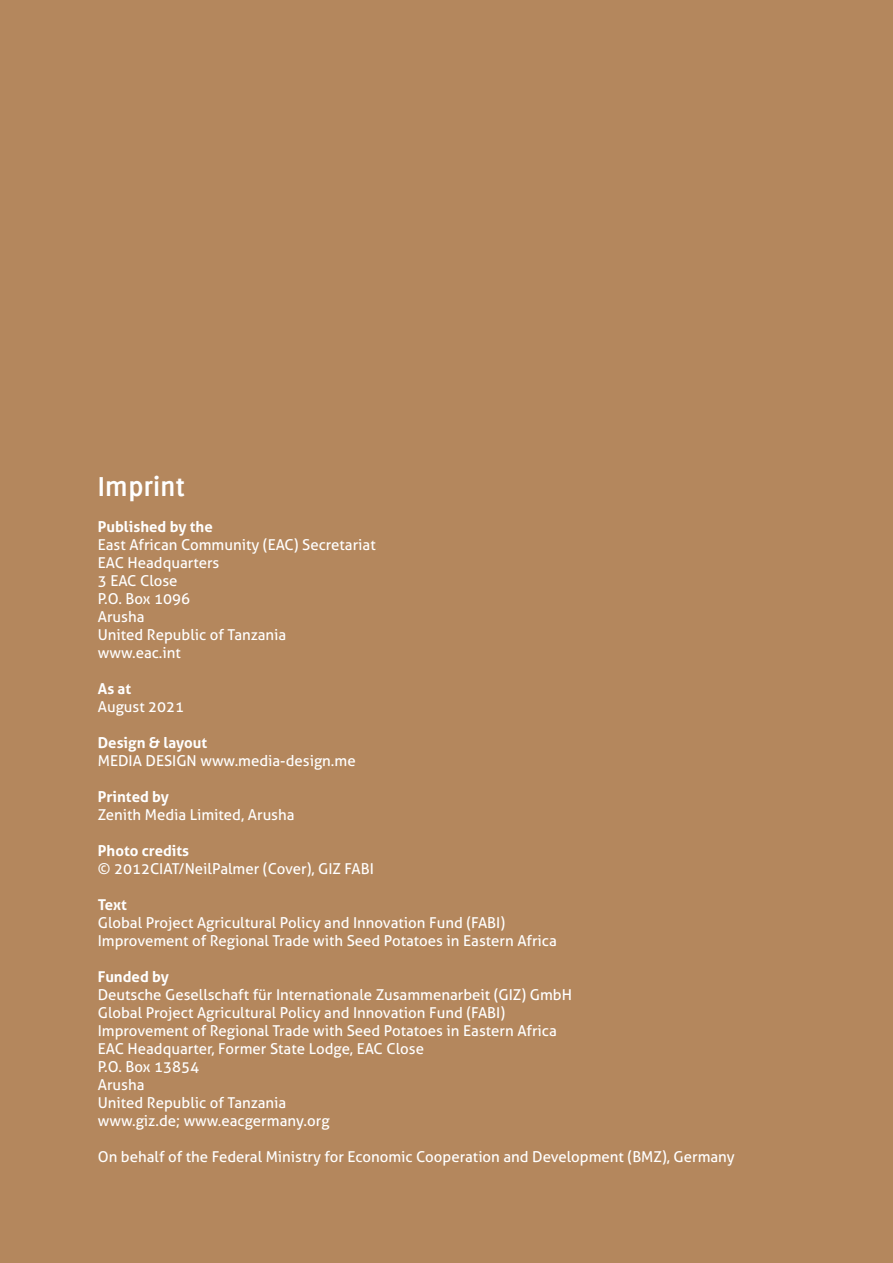
<style>
.page{position:relative;width:893px;height:1263px;background:#b4875d}
.page>*{position:absolute;margin:0;border:0;box-sizing:border-box;transform-origin:0 0}
.t1{font:700 30px "Delicious";color:#fff}
.t2{font:15px/18px "Aller";color:#fff}
.t3{font:700 15px "Aller";color:#fff}
</style>
<div class="page">
<h1 class="t1" style="left:98px;top:469px;width:89px">Imprint</h1>
<p class="t3" style="left:98px;top:517px;width:116px">Published by the</p>
<p class="t2" style="left:98px;top:535px;width:279px">East African Community (EAC) Secretariat<br>EAC Headquarters<br>3 EAC Close<br>P.O. Box 1096<br>Arusha<br>United Republic of Tanzania<br>www.eac.int</p>
<p class="t3" style="left:98px;top:679px;width:35px">As at</p>
<p class="t2" style="left:98px;top:697px;width:88px">August 2021</p>
<p class="t3" style="left:98px;top:733px;width:111px">Design &amp; layout</p>
<p class="t2" style="left:98px;top:751px;width:259px">MEDIA DESIGN www.media-design.me</p>
<p class="t3" style="left:98px;top:787px;width:73px">Printed by</p>
<p class="t2" style="left:98px;top:805px;width:198px">Zenith Media Limited, Arusha</p>
<p class="t3" style="left:98px;top:841px;width:93px">Photo credits</p>
<p class="t2" style="left:98px;top:859px;width:278px">© 2012CIAT/NeilPalmer (Cover), GIZ FABI</p>
<p class="t3" style="left:98px;top:895px;width:30px">Text</p>
<p class="t2" style="left:98px;top:913px;width:461px">Global Project Agricultural Policy and Innovation Fund (FABI)<br>Improvement of Regional Trade with Seed Potatoes in Eastern Africa</p>
<p class="t3" style="left:98px;top:967px;width:73px">Funded by</p>
<p class="t2" style="left:98px;top:985px;width:476px">Deutsche Gesellschaft für Internationale Zusammenarbeit (GIZ) GmbH Global Project Agricultural Policy and Innovation Fund (FABI)<br>Improvement of Regional Trade with Seed Potatoes in Eastern Africa EAC Headquarter, Former State Lodge, EAC Close<br>P.O. Box 13854<br>Arusha<br>United Republic of Tanzania<br>www.giz.de; www.eacgermany.org</p>
<p class="t2" style="left:98px;top:1147px;width:639px">On behalf of the Federal Ministry for Economic Cooperation and Development (BMZ), Germany</p>
</div>
